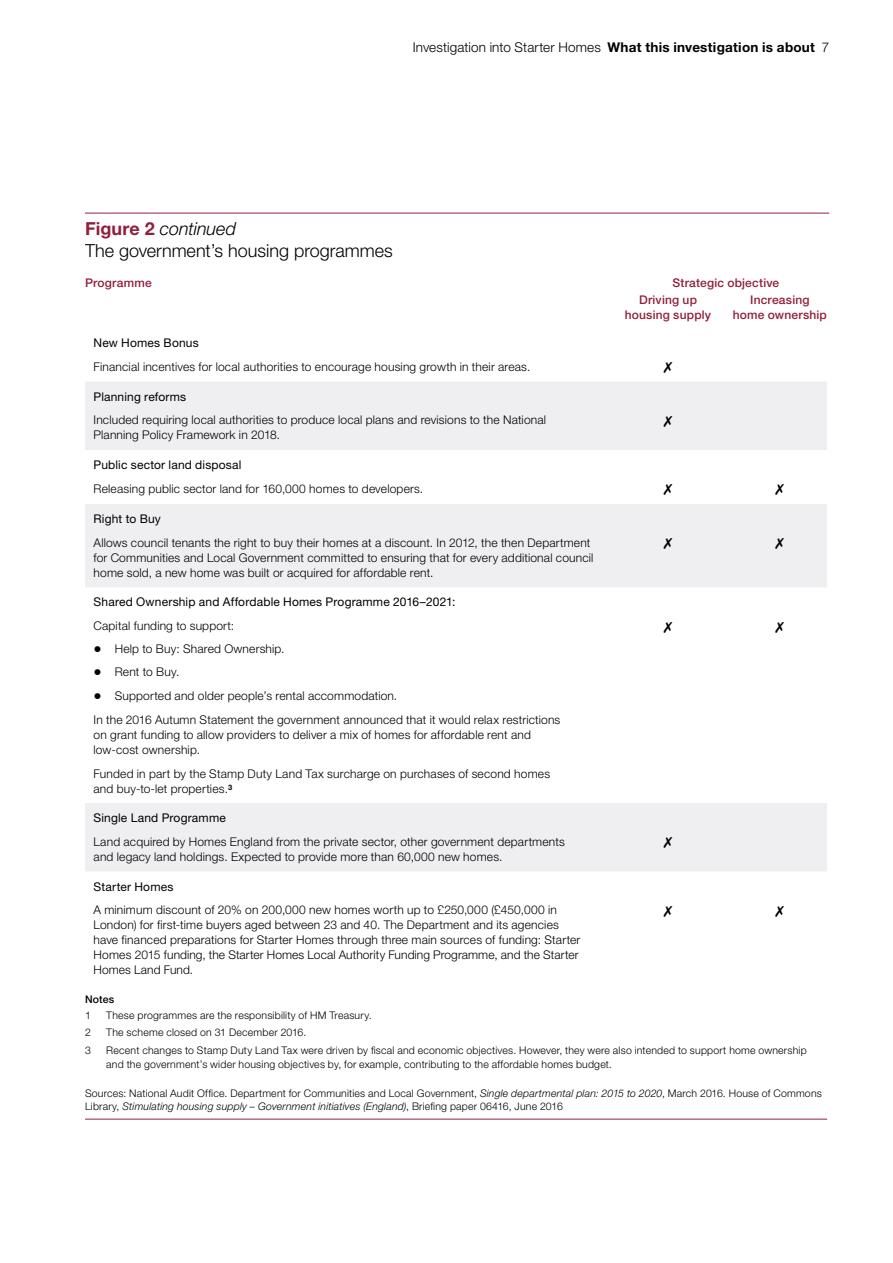
<style>
.page{position:relative;width:893px;height:1263px;background:#fff}
.page>*{position:absolute;margin:0;border:0;box-sizing:border-box;transform-origin:0 0}
.t1{font:300 18px/22.5px "Helvetica Neue LT Std";color:#000}
.t2{font:300 13.5px "Helvetica Neue LT Std";letter-spacing:.01em;color:#000}
.t3{font:300 12px/23.5px "Helvetica Neue LT Std";letter-spacing:.015em;color:#000}
.t4{font:12px/23.5px "Helvetica Neue LT Std";letter-spacing:.015em;color:#000}
.t5{font:500 12px/17.1px "Helvetica Neue LT Std";letter-spacing:.015em;color:#911f3b}
.t6{font:300 10.5px/13.5px "Helvetica Neue LT Std";letter-spacing:.02em;color:#000}
.t7{font:500 10.5px/15.6px "Helvetica Neue LT Std";letter-spacing:.02em;color:#000}
.s1{font-weight:700}
.s2{font-weight:700;color:#911f3b}
.s3{font-style:italic}
.s4{font-weight:400}
.s5{font-weight:300}
.s6{font-size:16.5px}
</style>
<div class="page">
<svg style="left:85px;top:382px;width:742px;height:489px"></svg>
<hr style="left:85px;top:1119px;width:742px;height:1px;background:#911f3b">
<hr style="left:85px;top:213px;width:744px;height:1px;background:#911f3b">
<svg style="left:664px;top:416px;width:8px;height:11px"></svg>
<svg style="left:664px;top:484px;width:8px;height:11px"></svg>
<svg style="left:775px;top:484px;width:9px;height:11px"></svg>
<svg style="left:664px;top:538px;width:8px;height:11px"></svg>
<svg style="left:775px;top:538px;width:9px;height:11px"></svg>
<svg style="left:664px;top:621px;width:8px;height:11px"></svg>
<svg style="left:775px;top:621px;width:9px;height:11px"></svg>
<svg style="left:664px;top:837px;width:8px;height:11px"></svg>
<p class="t2" style="left:413px;top:39px;width:418px">Investigation into Starter Homes <span class="s1">What this investigation is about</span> 7</p>
<p class="t1" style="left:85px;top:217px;width:309px"><span class="s2">Figure 2</span> <span class="s3">continued<br></span>The government’s housing programmes</p>
<p class="t5" style="left:85px;top:274px;width:68px">Programme</p>
<p class="t5" style="left:639px;top:274px;width:142px;text-indent:33px">Strategic objective<br>Driving up</p>
<p class="t5" style="left:625px;top:306px;width:88px">housing supply</p>
<p class="t5" style="left:733px;top:293px;width:96px;line-height:15px;text-align:center">Increasing<br>home ownership</p>
<p class="t3" style="left:94px;top:331px;width:438px"><span class="s4">New Homes Bonus<br></span>Financial incentives for local authorities to encourage housing growth in their areas.</p>
<p class="t3" style="left:94px;top:385px;width:454px"><span class="s4">Planning reforms<br></span>Included requiring local authorities to produce local plans and revisions to the National</p>
<p class="t3" style="left:94px;top:423px;width:188px">Planning Policy Framework in 2018.</p>
<p class="t3" style="left:94px;top:453px;width:331px"><span class="s4">Public sector land disposal<br></span>Releasing public sector land for 160,000 homes to developers.</p>
<p class="t3" style="left:94px;top:507px;width:498px"><span class="s4">Right to Buy<br></span>Allows council tenants the right to buy their homes at a discount. In 2012, the then Department</p>
<p class="t3" style="left:94px;top:550px;width:501px;line-height:15px">for Communities and Local Government committed to ensuring that for every additional council home sold, a new home was built or acquired for affordable rent.</p>
<p class="t4" style="left:94px;top:590px;width:363px">Shared Ownership and Affordable Homes Programme 2016–2021:<br><span class="s5">Capital funding to support:</span></p>
<p class="t3" style="left:94px;top:636px;width:193px"><span class="s6">•</span> Help to Buy: Shared Ownership.</p>
<p class="t3" style="left:94px;top:660px;width:87px"><span class="s6">•</span> Rent to Buy.</p>
<p class="t3" style="left:94px;top:683px;width:468px;line-height:24.3px"><span class="s6">•</span> Supported and older people’s rental accommodation.<br>In the 2016 Autumn Statement the government announced that it would relax restrictions</p>
<p class="t3" style="left:94px;top:727px;width:439px;line-height:15px">on grant funding to allow providers to deliver a mix of homes for affordable rent and low-cost ownership.</p>
<p class="t3" style="left:94px;top:765px;width:458px;line-height:15px">Funded in part by the Stamp Duty Land Tax surcharge on purchases of second homes and buy-to-let properties.<sup>3</sup></p>
<p class="t3" style="left:94px;top:806px;width:473px"><span class="s4">Single Land Programme<br></span>Land acquired by Homes England from the private sector, other government departments</p>
<p class="t3" style="left:94px;top:844px;width:410px">and legacy land holdings. Expected to provide more than 60,000 new homes.</p>
<p class="t3" style="left:94px;top:874px;width:465px"><span class="s4">Starter Homes<br></span>A minimum discount of 20% on 200,000 new homes worth up to £250,000 (£450,000 in</p>
<p class="t3" style="left:94px;top:917px;width:488px;line-height:15px">London) for first-time buyers aged between 23 and 40. The Department and its agencies have financed preparations for Starter Homes through three main sources of funding: Starter Homes 2015 funding, the Starter Homes Local Authority Funding Programme, and the Starter Homes Land Fund.</p>
<p class="t7" style="left:85px;top:991px;width:31px">Notes<br><span class="s5">1</span></p>
<p class="t6" style="left:106px;top:1008px;width:267px">These programmes are the responsibility of HM Treasury.</p>
<p class="t6" style="left:85px;top:1025px;width:7px">2</p>
<p class="t6" style="left:106px;top:1025px;width:202px">The scheme closed on 31 December 2016.</p>
<p class="t6" style="left:85px;top:1043px;width:7px">3</p>
<p class="t6" style="left:106px;top:1043px;width:702px">Recent changes to Stamp Duty Land Tax were driven by fiscal and economic objectives. However, they were also intended to support home ownership and the government’s wider housing objectives by, for example, contributing to the affordable homes budget.</p>
<p class="t6" style="left:85px;top:1086px;width:738px">Sources: National Audit Office. Department for Communities and Local Government, <span class="s3">Single departmental plan: 2015 to 2020</span>, March 2016. House of Commons<br>Library, <span class="s3">Stimulating housing supply – Government initiatives (England)</span>, Briefing paper 06416, June 2016</p>
</div>
